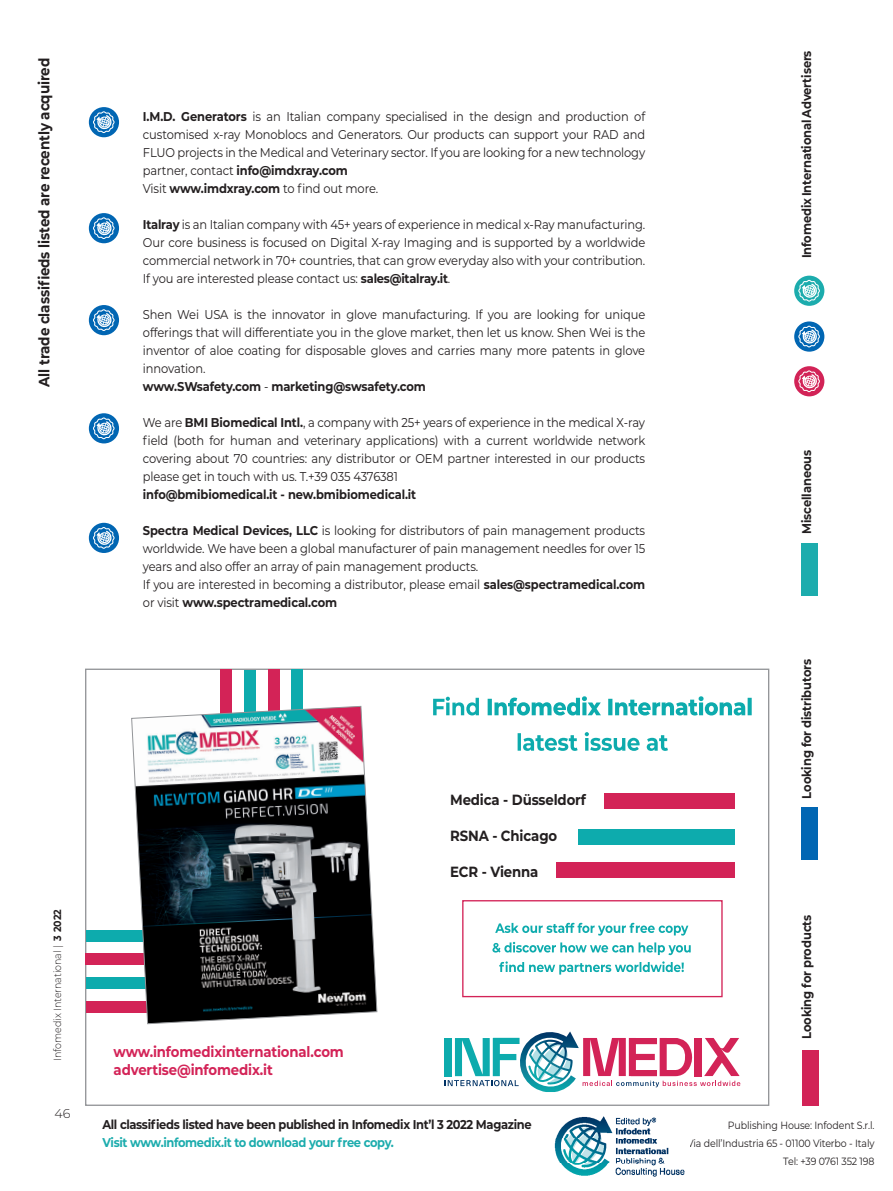
<style>
.page{position:relative;width:893px;height:1191px;background:#fff}
.page>*{position:absolute;margin:0;border:0;box-sizing:border-box;transform-origin:0 0}
.t1{font:700 15px "Montserrat";letter-spacing:-.01em;color:#231f20;scale:.9 1}
.t2{font:700 14.7px "Montserrat";letter-spacing:-.01em;color:#d32357;scale:.9 1}
.t3{font:700 14.7px "Montserrat";letter-spacing:-.01em;color:#231f20;scale:.9 1}
.t4{font:12.75px/18px "Montserrat";letter-spacing:-.01em;color:#231f20;text-align:justify;scale:.9 1}
.t5{font:700 12.75px "Montserrat";letter-spacing:-.01em;color:#231f20;scale:.9 1}
.t6{font:700 12.75px "Montserrat";letter-spacing:-.03em;color:#231f20;scale:.9 1}
.t7{font:700 12.75px "Montserrat";letter-spacing:-.03em;color:#1cacad;scale:.9 1}
.t8{font:300 12.75px "Montserrat";color:#231f20}
.t9{font:10.5px "Montserrat";letter-spacing:-.01em;color:#231f20;scale:.9 1}
.t10{font:300 10.5px "Montserrat";color:#231f20;scale:.9 1}
.s1{font-weight:700}
.s2{font-weight:400}
</style>
<div class="page">
<div style="left:794px;top:366px;width:30px;height:30px;background:#d22357;border-radius:50%"></div>
<svg style="left:797px;top:369px;width:24px;height:24px"></svg>
<div style="left:794px;top:321px;width:30px;height:31px;background:#0166b3;border-radius:50%"></div>
<svg style="left:797px;top:325px;width:24px;height:23px"></svg>
<div style="left:794px;top:276px;width:30px;height:30px;background:#1cacad;border-radius:50%"></div>
<svg style="left:797px;top:279px;width:24px;height:24px"></svg>
<div style="left:802px;top:1050px;width:17px;height:56px;background:#d22357"></div>
<div style="left:801px;top:807px;width:16px;height:52px;background:#0166b3"></div>
<div style="left:801px;top:543px;width:16px;height:53px;background:#1cacad"></div>
<svg style="left:444px;top:1031px;width:296px;height:61px"></svg>
<div style="left:462px;top:900px;width:261px;height:97px;border:1px solid #d32357"></div>
<svg style="left:499px;top:961px;width:185px;height:13px"></svg>
<svg style="left:492px;top:942px;width:199px;height:13px"></svg>
<svg style="left:495px;top:922px;width:193px;height:13px"></svg>
<div style="left:604px;top:794px;width:131px;height:15px;background:#d32357"></div>
<div style="left:578px;top:829px;width:157px;height:15px;background:#0dabad"></div>
<div style="left:556px;top:862px;width:179px;height:15px;background:#d32357"></div>
<svg style="left:518px;top:732px;width:150px;height:19px"></svg>
<svg style="left:433px;top:696px;width:319px;height:19px"></svg>
<div style="left:220px;top:669px;width:11px;height:148px;background:#d32357"></div>
<div style="left:86px;top:1001px;width:147px;height:11px;background:#d32357"></div>
<div style="left:244px;top:669px;width:11px;height:179px;background:#0dabad"></div>
<div style="left:86px;top:977px;width:179px;height:11px;background:#0dabad"></div>
<div style="left:292px;top:669px;width:11px;height:119px;background:#0dabad"></div>
<div style="left:86px;top:930px;width:118px;height:11px;background:#0dabad"></div>
<div style="left:268px;top:669px;width:11px;height:171px;background:#d32357"></div>
<div style="left:86px;top:954px;width:170px;height:11px;background:#d32357"></div>
<svg style="left:131px;top:705px;width:247px;height:319px"></svg>
<div style="left:89px;top:213px;width:30px;height:30px;background:#0166b3;border-radius:50%"></div>
<svg style="left:92px;top:216px;width:24px;height:24px"></svg>
<div style="left:89px;top:305px;width:30px;height:30px;background:#0166b3;border-radius:50%"></div>
<svg style="left:92px;top:308px;width:24px;height:24px"></svg>
<div style="left:89px;top:413px;width:30px;height:30px;background:#0166b3;border-radius:50%"></div>
<svg style="left:92px;top:416px;width:24px;height:24px"></svg>
<div style="left:89px;top:107px;width:30px;height:30px;background:#0166b3;border-radius:50%"></div>
<svg style="left:92px;top:110px;width:24px;height:24px"></svg>
<div style="left:89px;top:523px;width:30px;height:30px;background:#0166b3;border-radius:50%"></div>
<svg style="left:92px;top:526px;width:24px;height:24px"></svg>
<img style="left:554px;top:1116px;width:131px;height:61px">
<p class="t1" style="left:33px;top:387px;width:367px;rotate:-90deg">All trade classifieds listed are recently acquired</p>
<p class="t4" style="left:143px;top:107px;width:560px"><span class="s1">I.M.D. Generators</span> is an Italian company specialised in the design and production of customised x-ray Monoblocs and Generators. Our products can support your RAD and FLUO projects in the Medical and Veterinary sector. If you are looking for a new technology partner, contact <span class="s1">info@imdxray.com</span></p>
<p class="t4" style="left:143px;top:179px;width:263px">Visit <span class="s1">www.imdxray.com</span> to find out more.</p>
<p class="t4" style="left:143px;top:215px;width:560px"><span class="s1">Italray</span> is an Italian company with 45+ years of experience in medical x-Ray manufacturing.<br>Our core business is focused on Digital X-ray Imaging and is supported by a worldwide commercial network in 70+ countries, that can grow everyday also with your contribution.<br>If you are interested please contact us: <span class="s1">sales@italray.it</span>.</p>
<p class="t4" style="left:143px;top:305px;width:560px">Shen Wei USA is the innovator in glove manufacturing. If you are looking for unique offerings that will differentiate you in the glove market, then let us know. Shen Wei is the inventor of aloe coating for disposable gloves and carries many more patents in glove innovation.</p>
<p class="t5" style="left:143px;top:377px;width:316px">www.SWsafety.com <span class="s2">-</span> marketing@swsafety.com</p>
<p class="t4" style="left:143px;top:413px;width:560px">We are <span class="s1">BMI Biomedical Intl.</span>, a company with 25+ years of experience in the medical X-ray field (both for human and veterinary applications) with a current worldwide network covering about 70 countries: any distributor or OEM partner interested in our products please get in touch with us. T.+39 035 4376381</p>
<p class="t5" style="left:143px;top:485px;width:305px">info@bmibiomedical.it - new.bmibiomedical.it</p>
<p class="t4" style="left:143px;top:521px;width:560px"><span class="s1">Spectra Medical Devices, LLC</span> is looking for distributors of pain management products worldwide. We have been a global manufacturer of pain management needles for over 15 years and also offer an array of pain management products.</p>
<p class="t4" style="left:143px;top:575px;width:560px">If you are interested in becoming a distributor, please email <span class="s1">sales@spectramedical.com </span>or visit <span class="s1">www.spectramedical.com</span></p>
<p class="t10" style="left:50px;top:1061px;width:170px;rotate:-90deg">Infomedix International | <span class="s1">3 2022</span></p>
<p class="t8" style="left:54px;top:1105px;width:18px">46</p>
<p class="t2" style="left:114px;top:1041px;width:257px">www.infomedixinternational.com</p>
<p class="t2" style="left:114px;top:1059px;width:178px">advertise@infomedix.it</p>
<p class="t3" style="left:450px;top:789px;width:152px">Medica - Düsseldorf</p>
<p class="t3" style="left:450px;top:825px;width:120px">RSNA - Chicago</p>
<p class="t3" style="left:450px;top:861px;width:100px">ECR - Vienna</p>
<p class="t6" style="left:102px;top:1115px;width:478px">All classifieds listed have been published in Infomedix Int’l 3 2022 Magazine</p>
<p class="t7" style="left:102px;top:1133px;width:325px">Visit www.infomedix.it to download your free copy.</p>
<p class="t5" style="left:797px;top:258px;width:232px;rotate:-90deg">Infomedix International Advertisers</p>
<p class="t5" style="left:797px;top:534px;width:95px;rotate:-90deg">Miscellaneous</p>
<p class="t5" style="left:797px;top:798px;width:157px;rotate:-90deg">Looking for distributors</p>
<p class="t5" style="left:797px;top:1039px;width:139px;rotate:-90deg">Looking for products</p>
<p class="t9" style="left:728px;top:1118px;width:164px">Publishing House: Infodent S.r.l.</p>
<p class="t9" style="left:687px;top:1136px;width:210px">Via dell’Industria 65 - 01100 Viterbo - Italy</p>
<p class="t9" style="left:783px;top:1154px;width:103px">Tel: +39 0761 352 198</p>
</div>
